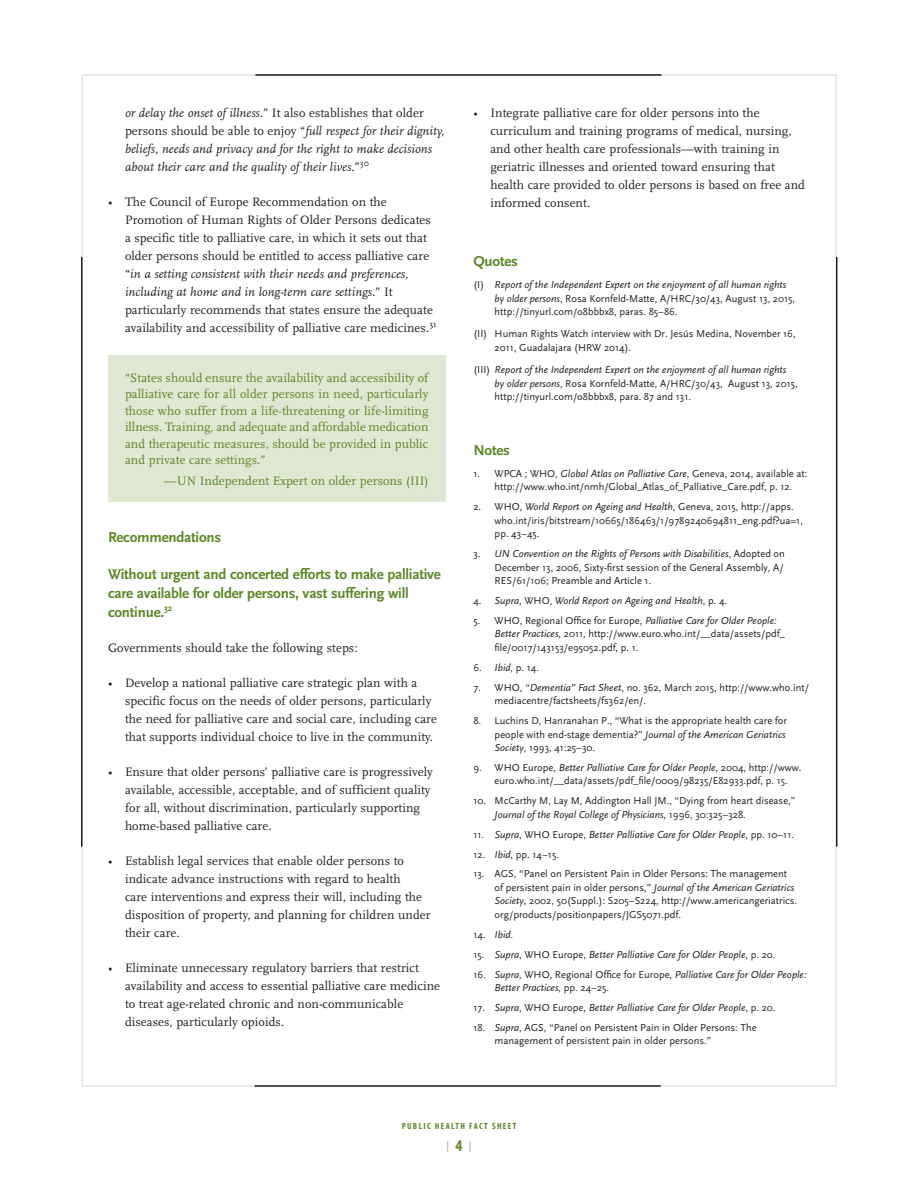
<style>
.page{position:relative;width:918px;height:1188px;background:#fff}
.page>*{position:absolute;margin:0;border:0;box-sizing:border-box;transform-origin:0 0}
.t1{font:700 15px/18.8px "Scala Sans";letter-spacing:-.015em;color:#5c8727}
.t2{font:12.75px/18px "Scala";letter-spacing:.005em;color:#231f20}
.t3{font:12.75px/16.5px "Scala";letter-spacing:.005em;color:#5c8727;text-align:justify}
.t4{font:italic 12.75px/18px "Scala";letter-spacing:.005em;color:#231f20}
.t5{font:10.5px/13.5px "Scala Sans";color:#231f20}
.t6{font:italic 10.5px/13.5px "Scala Sans";color:#231f20}
.t7{font:900 10.5px "Myriad Pro";color:#bcbdc0}
.t8{font:700 condensed 9px "Myriad Pro";letter-spacing:.15em;color:#5c8727}
.s1{font-style:normal}
.s2{font-style:italic}
.s3{font-weight:700;font-stretch:condensed;font-size:16.5px;color:#5c8727}
</style>
<div class="page">
<hr style="left:255px;top:74px;width:407px;height:2px;background:#231f20">
<hr style="left:255px;top:1085px;width:406px;height:2px;background:#231f20">
<hr style="left:836px;top:257px;width:1px;height:590px;background:#231f20">
<hr style="left:81px;top:257px;width:1px;height:590px;background:#231f20">
<div style="left:108px;top:356px;width:338px;height:146px;background:#dfe8d3"></div>
<p class="t4" style="left:125px;top:105px;width:321px">or delay the onset of illness.<span class="s1">” It also establishes that older persons should be able to enjoy “</span>full respect for their dignity, beliefs, needs and privacy and for the right to make decisions about their care and the quality of their lives.<span class="s1">”</span><sup>30</sup></p>
<p class="t2" style="left:125px;top:194px;width:313px;text-indent:-17px">• The Council of Europe Recommendation on the Promotion of Human Rights of Older Persons dedicates a specific title to palliative care, in which it sets out that older persons should be entitled to access palliative care “<span class="s2">in a setting consistent with their needs and preferences, including at home and in long-term care settings.</span>” It particularly recommends that states ensure the adequate availability and accessibility of palliative care medicines.<sup>31</sup></p>
<p class="t3" style="left:125px;top:370px;width:305px">“States should ensure the availability and accessibility of palliative care for all older persons in need, particularly those who suffer from a life-threatening or life-limiting illness. Training, and adequate and affordable medication and therapeutic measures, should be provided in public and private care settings.”</p>
<p class="t3" style="left:164px;top:474px;width:266px">—UN Independent Expert on older persons (III)</p>
<h1 class="t1" style="left:108px;top:529px;width:115px">Recommendations</h1>
<h1 class="t1" style="left:108px;top:566px;width:334px">Without urgent and concerted efforts to make palliative care available for older persons, vast suffering will continue.<sup>32</sup></h1>
<p class="t2" style="left:108px;top:639px;width:251px">Governments should take the following steps:</p>
<p class="t2" style="left:125px;top:674px;width:313px;text-indent:-17px">• Develop a national palliative care strategic plan with a specific focus on the needs of older persons, particularly the need for palliative care and social care, including care that supports individual choice to live in the community.</p>
<p class="t2" style="left:125px;top:763px;width:309px;text-indent:-17px">• Ensure that older persons’ palliative care is progressively available, accessible, acceptable, and of sufficient quality for all, without discrimination, particularly supporting home-based palliative care.</p>
<p class="t2" style="left:125px;top:852px;width:307px;text-indent:-17px">• Establish legal services that enable older persons to indicate advance instructions with regard to health<br>care interventions and express their will, including the disposition of property, and planning for children under their care.</p>
<p class="t2" style="left:125px;top:959px;width:317px;text-indent:-17px">• Eliminate unnecessary regulatory barriers that restrict availability and access to essential palliative care medicine to treat age-related chronic and non-communicable diseases, particularly opioids.</p>
<p class="t2" style="left:490px;top:105px;width:316px;text-indent:-17px">• Integrate palliative care for older persons into the curriculum and training programs of medical, nursing, and other health care professionals—with training in geriatric illnesses and oriented toward ensuring that health care provided to older persons is based on free and informed consent.</p>
<h1 class="t1" style="left:473px;top:254px;width:46px">Quotes</h1>
<p class="t5" style="left:495px;top:279px;width:302px;text-indent:-21px">(I) <span class="s2">Report of the Independent Expert on the enjoyment of all human rights by older persons</span>, Rosa Kornfeld-Matte, A/HRC/30/43, August 13, 2015, http://tinyurl.com/o8bbbx8, paras. 85–86.</p>
<p class="t5" style="left:495px;top:328px;width:303px;text-indent:-21px">(II) Human Rights Watch interview with Dr. Jesús Medina, November 16,<br>2011, Guadalajara (HRW 2014).</p>
<p class="t5" style="left:495px;top:364px;width:305px;text-indent:-21px">(III) <span class="s2">Report of the Independent Expert on the enjoyment of all human rights by older persons</span>, Rosa Kornfeld-Matte, A/HRC/30/43, August 13, 2015, http://tinyurl.com/o8bbbx8, para. 87 and 131.</p>
<h1 class="t1" style="left:473px;top:442px;width:38px">Notes</h1>
<p class="t5" style="left:473px;top:467px;width:335px;text-align:center">1. WPCA ; WHO, <span class="s2">Global Atlas on Palliative Care</span>, Geneva, 2014, available at: http://www.who.int/nmh/Global_Atlas_of_Palliative_Care.pdf, p. 12.</p>
<p class="t5" style="left:495px;top:501px;width:310px;text-indent:-21px">2. WHO, <span class="s2">World Report on Ageing and Health</span>, Geneva, 2015, http://apps. who.int/iris/bitstream/10665/186463/1/9789240694811_eng.pdf?ua=1, pp. 43–45.</p>
<p class="t5" style="left:495px;top:548px;width:292px;text-indent:-21px">3. <span class="s2">UN Convention on the Rights of Persons with Disabilities</span>, Adopted on<br>December 13, 2006, Sixty-first session of the General Assembly, A/<br>RES/61/106; Preamble and Article 1.</p>
<p class="t6" style="left:473px;top:595px;width:255px"><span class="s1">4.</span> Supra<span class="s1">, WHO,</span> World Report on Ageing and Health<span class="s1">, p. 4.</span></p>
<p class="t5" style="left:495px;top:614px;width:292px;text-indent:-21px">5. WHO, Regional Office for Europe, <span class="s2">Palliative Care for Older People:<br>Better Practices</span>, 2011, http://www.euro.who.int/__data/assets/pdf_ file/0017/143153/e95052.pdf, p. 1.</p>
<p class="t5" style="left:473px;top:661px;width:67px">6. <span class="s2">Ibid</span>, p. 14.</p>
<p class="t5" style="left:495px;top:681px;width:316px;text-indent:-21px">7. WHO, <span class="s2">“Dementia” Fact Sheet</span>, no. 362, March 2015, http://www.who.int/ mediacentre/factsheets/fs362/en/.</p>
<p class="t5" style="left:495px;top:715px;width:294px;text-indent:-21px">8. Luchins D, Hanranahan P., “What is the appropriate health care for people with end-stage dementia?” <span class="s2">Journal of the American Geriatrics<br>Society</span>, 1993, 41:25–30.</p>
<p class="t5" style="left:495px;top:761px;width:308px;text-indent:-21px">9. WHO Europe, <span class="s2">Better Palliative Care for Older People</span>, 2004, http://www. euro.who.int/__data/assets/pdf_file/0009/98235/E82933.pdf, p. 15.</p>
<p class="t5" style="left:495px;top:795px;width:302px;text-indent:-21px">10. McCarthy M, Lay M, Addington Hall JM., “Dying from heart disease,”<br><span class="s2">Journal of the Royal College of Physicians</span>, 1996, 30:325–328.</p>
<p class="t6" style="left:473px;top:828px;width:322px"><span class="s1">11.</span> Supra<span class="s1">, WHO Europe,</span> Better Palliative Care for Older People<span class="s1">, pp. 10–11.</span></p>
<p class="t5" style="left:473px;top:848px;width:87px">12. <span class="s2">Ibid</span>, pp. 14–15.</p>
<p class="t5" style="left:495px;top:868px;width:304px;text-indent:-21px">13. AGS, “Panel on Persistent Pain in Older Persons: The management of persistent pain in older persons,” <span class="s2">Journal of the American Geriatrics Society</span>, 2002, 50(Suppl.): S205–S224, http://www.americangeriatrics. org/products/positionpapers/JGS5071.pdf.</p>
<p class="t5" style="left:473px;top:928px;width:41px">14. <span class="s2">Ibid</span>.</p>
<p class="t6" style="left:473px;top:948px;width:304px"><span class="s1">15.</span> Supra<span class="s1">, WHO Europe,</span> Better Palliative Care for Older People<span class="s1">, p. 20.</span></p>
<p class="t6" style="left:495px;top:968px;width:314px;text-indent:-21px"><span class="s1">16.</span> Supra<span class="s1">, WHO, Regional Office for Europe,</span> Palliative Care for Older People:<br>Better Practices<span class="s1">, pp. 24–25.</span></p>
<p class="t6" style="left:473px;top:1002px;width:304px"><span class="s1">17.</span> Supra<span class="s1">, WHO Europe,</span> Better Palliative Care for Older People<span class="s1">, p. 20.</span></p>
<p class="t5" style="left:495px;top:1021px;width:264px;text-indent:-21px">18. <span class="s2">Supra</span>, AGS, “Panel on Persistent Pain in Older Persons: The management of persistent pain in older persons.”</p>
<p class="t8" style="left:402px;top:1123px;width:116px">PUBLIC HEALTH FACT SHEET</p>
<p class="t7" style="left:446px;top:1142px;width:27px">|<span class="s3">4</span>|</p>
</div>
